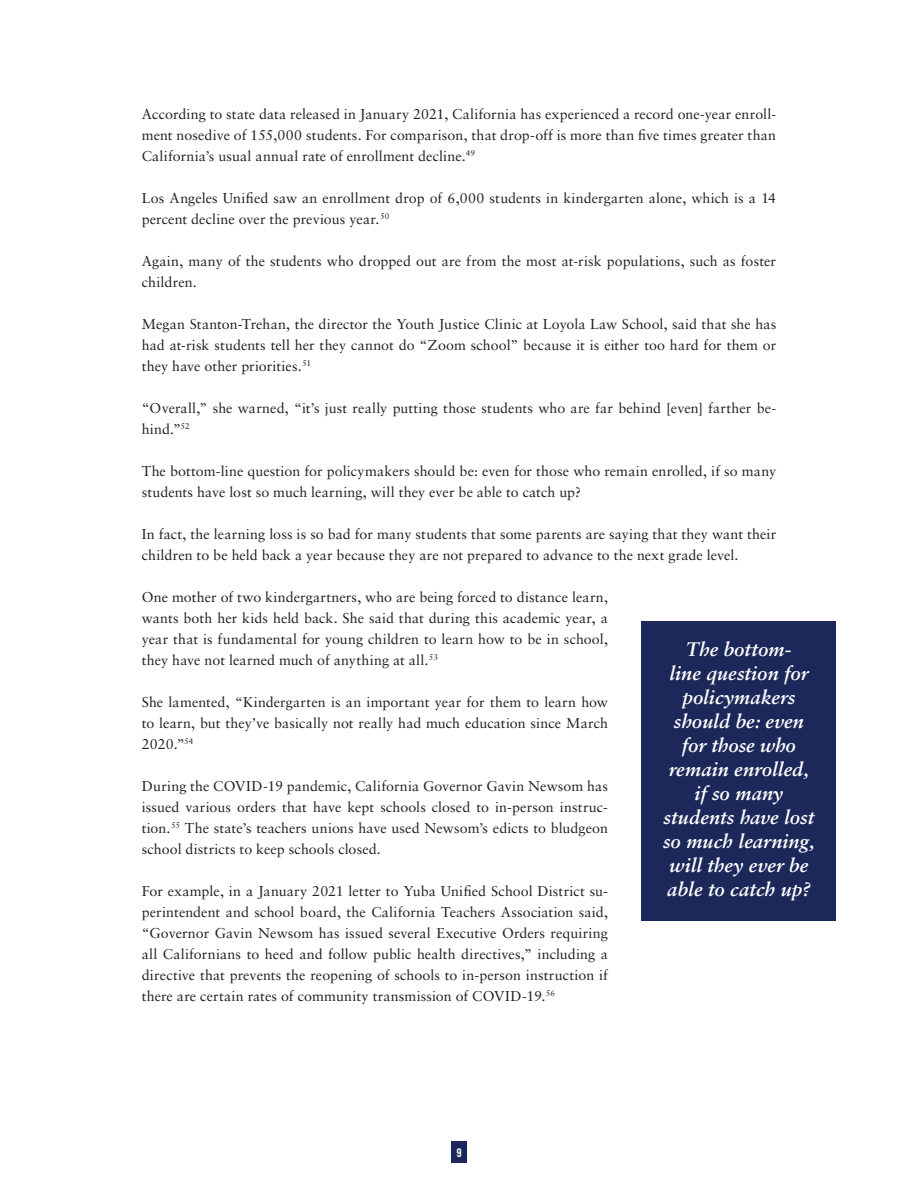
<style>
.page{position:relative;width:918px;height:1188px;background:#fff}
.page>*{position:absolute;margin:0;border:0;box-sizing:border-box;transform-origin:0 0}
.t1{font:italic 700 19.5px/24px "Sabon";color:#fff;text-align:center}
.t2{font:14.25px/21px "Sabon";letter-spacing:.005em;color:#231f20;text-align:justify}
.t3{font:12px "Trade Gothic Bold Cond Twenty";color:#fff}
</style>
<div class="page">
<div style="left:451px;top:1141px;width:16px;height:22px;background:#1c285a"></div>
<div style="left:642px;top:621px;width:194px;height:300px;background:#1c285a"></div>
<p class="t2" style="left:142px;top:103px;width:636px">According to state data released in January 2021, California has experienced a record one-year enroll&shy;ment nosedive of 155,000 students. For comparison, that drop-off is more than five times greater than California’s usual annual rate of enrollment decline.<sup>49</sup></p>
<p class="t2" style="left:142px;top:187px;width:636px">Los Angeles Unified saw an enrollment drop of 6,000 students in kindergarten alone, which is a 14 percent decline over the previous year.<sup>50</sup></p>
<p class="t2" style="left:142px;top:250px;width:636px">Again, many of the students who dropped out are from the most at-risk populations, such as foster children.</p>
<p class="t2" style="left:142px;top:313px;width:636px">Megan Stanton-Trehan, the director the Youth Justice Clinic at Loyola Law School, said that she has had at-risk students tell her they cannot do “Zoom school” because it is either too hard for them or they have other priorities.<sup>51</sup></p>
<p class="t2" style="left:142px;top:397px;width:636px">“Overall,” she warned, “it’s just really putting those students who are far behind [even] farther be&shy;hind.”<sup>52</sup></p>
<p class="t2" style="left:142px;top:460px;width:636px">The bottom-line question for policymakers should be: even for those who remain enrolled, if so many students have lost so much learning, will they ever be able to catch up?</p>
<p class="t2" style="left:142px;top:523px;width:636px">In fact, the learning loss is so bad for many students that some parents are saying that they want their children to be held back a year because they are not prepared to advance to the next grade level.</p>
<p class="t2" style="left:142px;top:586px;width:468px">One mother of two kindergartners, who are being forced to distance learn, wants both her kids held back. She said that during this academic year, a year that is fundamental for young children to learn how to be in school, they have not learned much of anything at all.<sup>53</sup></p>
<p class="t2" style="left:142px;top:691px;width:468px">She lamented, “Kindergarten is an important year for them to learn how to learn, but they’ve basically not really had much education since March 2020.”<sup>54</sup></p>
<p class="t2" style="left:142px;top:775px;width:468px">During the COVID-19 pandemic, California Governor Gavin Newsom has issued various orders that have kept schools closed to in-person instruc&shy;tion.<sup>55</sup> The state’s teachers unions have used Newsom’s edicts to bludgeon school districts to keep schools closed.</p>
<p class="t2" style="left:142px;top:880px;width:468px">For example, in a January 2021 letter to Yuba Unified School District su&shy;perintendent and school board, the California Teachers Association said, “Governor Gavin Newsom has issued several Executive Orders requiring all Californians to heed and follow public health directives,” including a directive that prevents the reopening of schools to in-person instruction if there are certain rates of community transmission of COVID-19.<sup>56</sup></p>
<h1 class="t1" style="left:663px;top:637px;width:153px">The bottom-<br>line question for policymakers should be: even for those who remain enrolled, if so many students have lost so much learning, will they ever be able to catch up?</h1>
<p class="t3" style="left:456px;top:1145px;width:7px">9</p>
</div>
